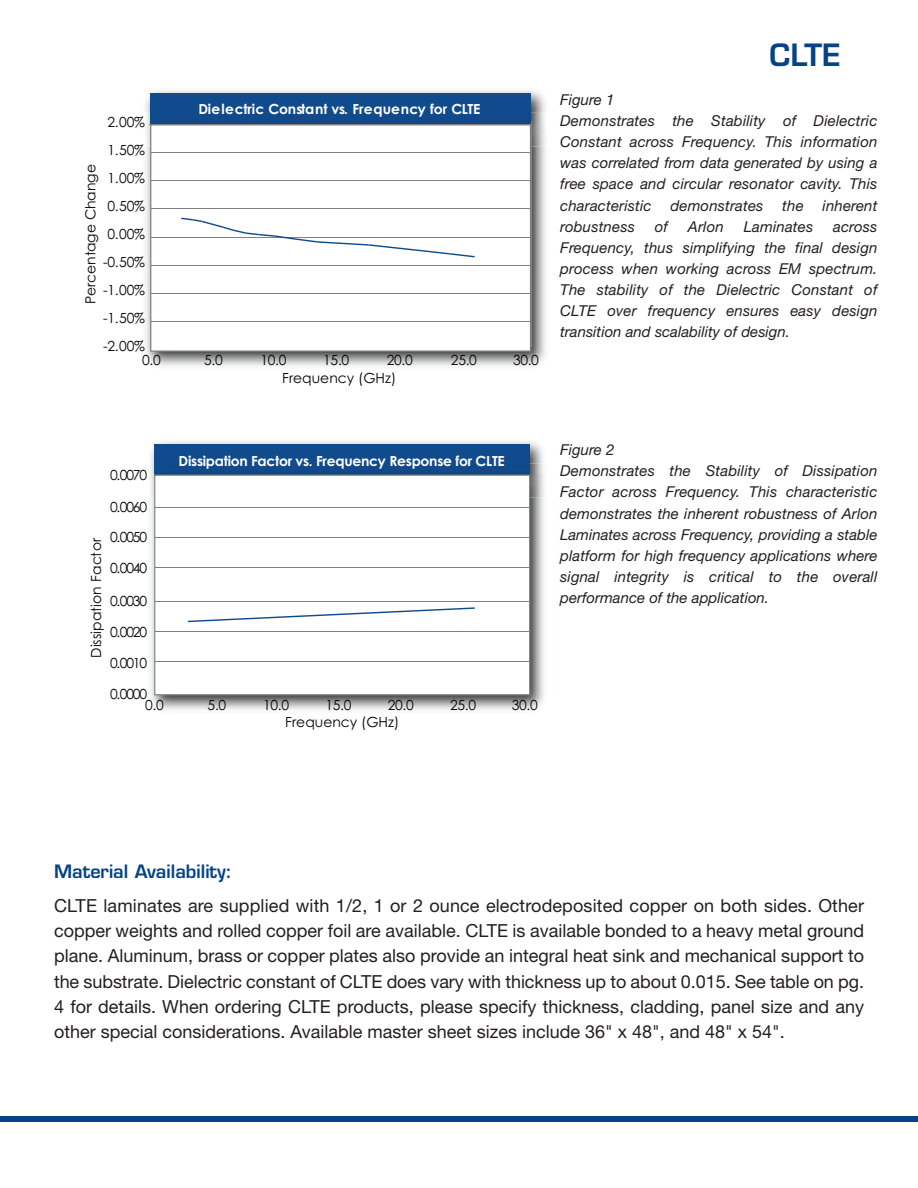
<style>
.page{position:relative;width:918px;height:1188px;background:#fff}
.page>*{position:absolute;margin:0;border:0;box-sizing:border-box;transform-origin:0 0}
.t1{font:600 30px "Eurostile";color:#054286}
.t2{font:18px/25.2px "Helvetica Neue";color:#231f20;text-align:justify}
.t3{font:600 18px "Eurostile";color:#054286}
.t4{font:italic 15px/21.1px "Helvetica Neue";letter-spacing:.01em;color:#231f20}
.t5{font:13.95px/14.4px "Century Gothic";letter-spacing:-.015em;color:#040503}
.t6{font:700 13.95px "Century Gothic";letter-spacing:-.02em;color:#fff}
.t7{font:700 13.95px "Century Gothic";color:#fff}
.t8{font:13.95px/30.3px "Century Gothic";letter-spacing:-.09em;color:#040503}
</style>
<div class="page">
<img style="left:145px;top:90px;width:401px;height:23px">
<div style="left:150px;top:94px;width:380px;height:31px;background:#104b8d"></div>
<img style="left:145px;top:113px;width:401px;height:254px">
<img style="left:150px;top:113px;width:380px;height:11px">
<svg style="left:150px;top:125px;width:381px;height:227px"></svg>
<hr style="left:149px;top:124px;width:382px;height:1px;background:#808180">
<hr style="left:531px;top:121px;width:1px;height:226px;background:#808180">
<hr style="left:151px;top:153px;width:380px;height:1px;background:#808180">
<hr style="left:151px;top:181px;width:380px;height:1px;background:#808180">
<hr style="left:151px;top:209px;width:380px;height:1px;background:#808180">
<hr style="left:151px;top:237px;width:380px;height:1px;background:#808180">
<hr style="left:151px;top:265px;width:380px;height:1px;background:#808180">
<hr style="left:151px;top:293px;width:380px;height:1px;background:#808180">
<hr style="left:151px;top:321px;width:380px;height:1px;background:#808180">
<svg style="left:181px;top:218px;width:294px;height:39px"></svg>
<img style="left:151px;top:441px;width:392px;height:22px">
<div style="left:154px;top:444px;width:375px;height:32px;background:#104b8d"></div>
<img style="left:150px;top:463px;width:394px;height:247px">
<img style="left:154px;top:463px;width:375px;height:12px">
<svg style="left:154px;top:475px;width:376px;height:220px"></svg>
<hr style="left:155px;top:661px;width:374px;height:1px;background:#808180">
<hr style="left:155px;top:631px;width:374px;height:1px;background:#808180">
<hr style="left:155px;top:601px;width:374px;height:1px;background:#808180">
<hr style="left:155px;top:567px;width:374px;height:1px;background:#808180">
<hr style="left:155px;top:537px;width:374px;height:1px;background:#808180">
<hr style="left:155px;top:507px;width:374px;height:1px;background:#808180">
<svg style="left:188px;top:607px;width:287px;height:15px"></svg>
<div style="left:0;top:1116px;width:918px;height:5px;background:#054286"></div>
<p class="t5" style="left:107px;top:114px;width:39px">2.00%</p>
<p class="t5" style="left:107px;top:143px;width:39px">1.50%</p>
<p class="t5" style="left:83px;top:304px;width:141px;rotate:-90deg">Percentage Change</p>
<p class="t5" style="left:107px;top:171px;width:39px">1.00%</p>
<p class="t5" style="left:107px;top:199px;width:39px">0.50%</p>
<p class="t5" style="left:107px;top:227px;width:39px">0.00%</p>
<p class="t5" style="left:103px;top:255px;width:43px">-0.50%</p>
<p class="t5" style="left:103px;top:283px;width:43px">-1.00%</p>
<p class="t5" style="left:103px;top:310px;width:43px">-1.50%</p>
<p class="t5" style="left:142px;top:339px;width:20px;text-indent:-39px">-2.00%<br>0.0</p>
<p class="t7" style="left:199px;top:101px;width:283px">Dielectric Constant vs. Frequency for CLTE</p>
<p class="t5" style="left:204px;top:353px;width:20px">5.0</p>
<p class="t5" style="left:260px;top:353px;width:28px">10.0</p>
<p class="t5" style="left:323px;top:353px;width:28px">15.0</p>
<p class="t5" style="left:387px;top:353px;width:28px">20.0</p>
<p class="t5" style="left:451px;top:353px;width:28px">25.0</p>
<p class="t5" style="left:513px;top:353px;width:28px">30.0</p>
<p class="t5" style="left:282px;top:370px;width:115px">Frequency (GHz)</p>
<h1 class="t1" style="left:770px;top:43px;width:73px">CLTE</h1>
<p class="t4" style="left:560px;top:89px;width:319px">Figure 1<br>Demonstrates the Stability of Dielectric Constant across Frequency. This information was correlated from data generated by using a free space and circular resonator cavity. This characteristic</p>
<p class="t4" style="left:670px;top:194px;width:95px">demonstrates</p>
<p class="t4" style="left:782px;top:194px;width:23px">the</p>
<p class="t4" style="left:823px;top:194px;width:56px">inherent</p>
<p class="t4" style="left:560px;top:216px;width:76px">robustness</p>
<p class="t4" style="left:655px;top:216px;width:15px">of</p>
<p class="t4" style="left:688px;top:216px;width:37px">Arlon</p>
<p class="t4" style="left:744px;top:216px;width:71px">Laminates</p>
<p class="t4" style="left:560px;top:216px;width:319px;text-align:justify;text-indent:273px">across Frequency, thus simplifying the final design process when working across EM spectrum.<br>The stability of the Dielectric Constant of CLTE over frequency ensures easy design transition and scalability of design.</p>
<p class="t5" style="left:110px;top:468px;width:39px">0.0070</p>
<p class="t5" style="left:110px;top:499px;width:39px">0.0060</p>
<p class="t5" style="left:110px;top:530px;width:39px">0.0050</p>
<p class="t5" style="left:89px;top:658px;width:122px;rotate:-90deg">Dissipation Factor</p>
<p class="t5" style="left:110px;top:560px;width:39px">0.0040</p>
<p class="t8" style="left:110px;top:586px;width:39px">0.0030<br>0.0020</p>
<p class="t5" style="left:110px;top:655px;width:39px">0.0010</p>
<p class="t6" style="left:179px;top:452px;width:328px">Dissipation Factor vs. Frequency Response for CLTE</p>
<p class="t5" style="left:110px;top:686px;width:39px">0.0000</p>
<p class="t5" style="left:145px;top:698px;width:20px">0.0</p>
<p class="t5" style="left:208px;top:698px;width:20px">5.0</p>
<p class="t5" style="left:263px;top:698px;width:28px">10.0</p>
<p class="t5" style="left:325px;top:698px;width:28px">15.0</p>
<p class="t5" style="left:388px;top:698px;width:28px">20.0</p>
<p class="t5" style="left:450px;top:698px;width:28px">25.0</p>
<p class="t5" style="left:512px;top:698px;width:28px">30.0</p>
<p class="t5" style="left:285px;top:715px;width:115px">Frequency (GHz)</p>
<p class="t4" style="left:560px;top:439px;width:319px">Figure 2<br>Demonstrates the Stability of Dissipation Factor across Frequency. This characteristic demonstrates the inherent robustness of Arlon Laminates across Frequency, providing a stable platform for high frequency applications where signal integrity is critical to the overall performance of the application.</p>
<p class="t3" style="left:54px;top:864px;width:180px">Material Availability:</p>
<p class="t2" style="left:54px;top:893px;width:812px">CLTE laminates are supplied with 1/2, 1 or 2 ounce electrodeposited copper on both sides. Other copper weights and rolled copper foil are available. CLTE is available bonded to a heavy metal ground plane. Aluminum, brass or copper plates also provide an integral heat sink and mechanical support to the substrate. Dielectric constant of CLTE does vary with thickness up to about 0.015. See table on pg.<br>4 for details. When ordering CLTE products, please specify thickness, cladding, panel size and any other special considerations. Available master sheet sizes include 36" x 48", and 48" x 54".</p>
</div>
